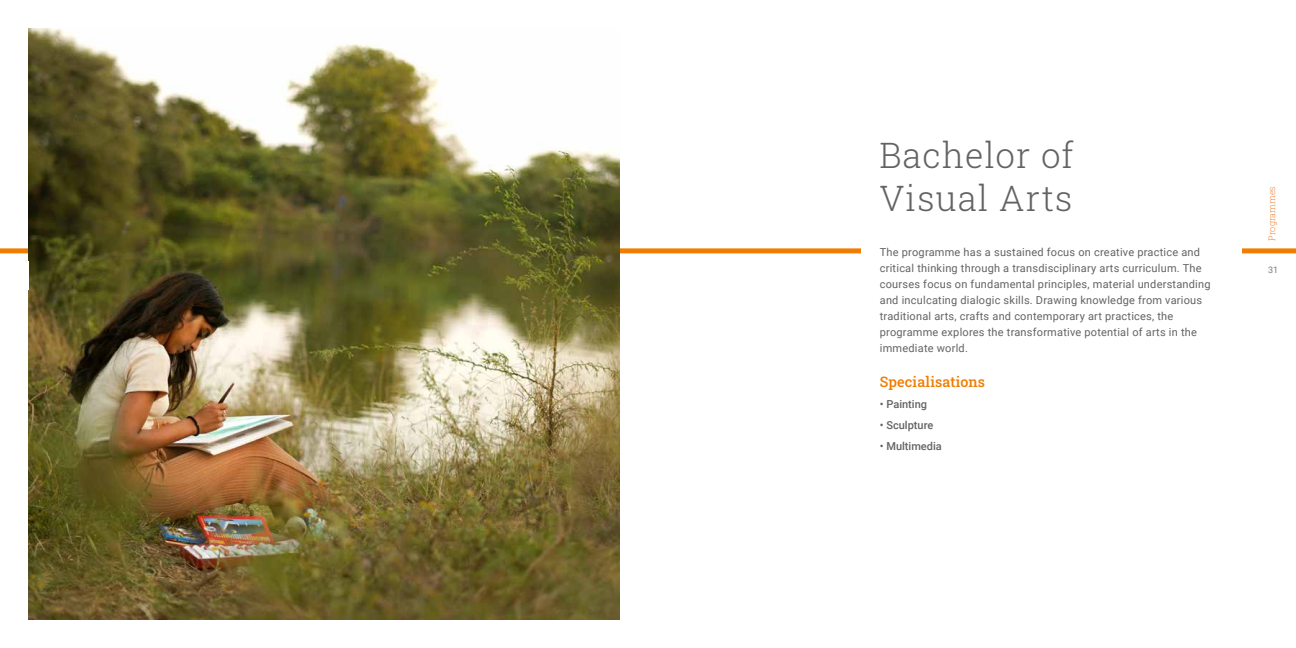
<style>
.page{position:relative;width:1296px;height:648px;background:#fff}
.page>*{position:absolute;margin:0;border:0;box-sizing:border-box;transform-origin:0 0}
.t1{font:300 35px/43px "Roboto Slab";letter-spacing:.03em;color:#646363}
.t2{font:500 14.4px "Roboto Slab";letter-spacing:.01em;color:#ef7d00}
.t3{font:11px/16px "Roboto";letter-spacing:.02em;color:#646363}
.t4{font:500 11px "Roboto";color:#646363}
.t5{font:200 9px "Roboto Slab";color:#ec6608}
.t6{font:9px "Roboto";color:#7c7b7b}
</style>
<div class="page">
<img style="left:28px;top:28px;width:592px;height:592px">
<h1 class="t1" style="left:879px;top:133px;width:196px">Bachelor of<br>Visual Arts</h1>
<p class="t3" style="left:880px;top:244px;width:332px">The programme has a sustained focus on creative practice and critical thinking through a transdisciplinary arts curriculum. The courses focus on fundamental principles, material understanding and inculcating dialogic skills. Drawing knowledge from various traditional arts, crafts and contemporary art practices, the programme explores the transformative potential of arts in the immediate world.</p>
<h2 class="t2" style="left:880px;top:372px;width:107px">Specialisations</h2>
<p class="t4" style="left:880px;top:396px;width:49px">• Painting</p>
<p class="t4" style="left:880px;top:417px;width:55px">• Sculpture</p>
<p class="t4" style="left:880px;top:438px;width:64px">• Multimedia</p>
<p class="t5" style="left:1266px;top:241px;width:56px;rotate:-90deg">Programmes</p>
<p class="t6" style="left:1268px;top:263px;width:12px">31</p>
</div>
